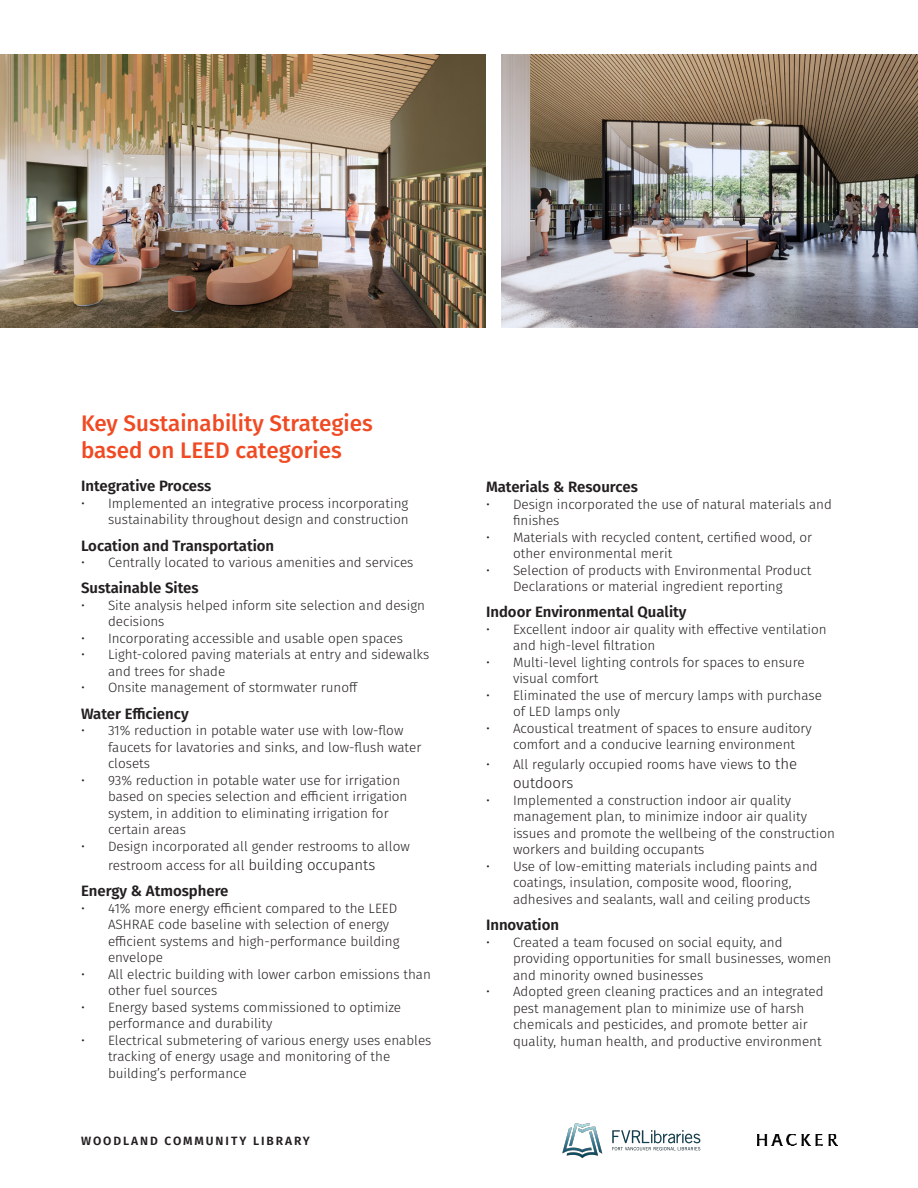
<style>
.page{position:relative;width:918px;height:1188px;background:#fff}
.page>*{position:absolute;margin:0;border:0;box-sizing:border-box;transform-origin:0 0}
.Hacker_Title_2{font:500 22.5px/27px "Fira Sans";color:#f04a23}
.Hacker_Body{font:600 15px "Fira Sans";color:#231f20}
.t1{font:300 15px "Fira Sans";color:#231f20}
.t2{font:300 13.5px/16.5px "Fira Sans";color:#231f20}
.t3{font:600 12px "Fira Sans";letter-spacing:.16em;color:#231f20}
.s1{font-size:15px}
</style>
<div class="page">
<img style="left:0;top:54px;width:486px;height:273px">
<img style="left:501px;top:54px;width:417px;height:273px">
<img style="left:757px;top:1134px;width:80px;height:12px">
<img style="left:562px;top:1123px;width:139px;height:36px">
<p class="Hacker_Title_2" style="left:81px;top:409px;width:293px">Key Sustainability Strategies based on LEED categories</p>
<p class="Hacker_Body" style="left:81px;top:474px;width:132px">Integrative Process</p>
<p class="t2" style="left:81px;top:495px;width:329px;text-align:right">• Implemented an integrative process incorporating sustainability throughout design and construction</p>
<p class="Hacker_Body" style="left:81px;top:533px;width:195px">Location and Transportation</p>
<p class="t2" style="left:81px;top:554px;width:334px">• Centrally located to various amenities and services</p>
<p class="Hacker_Body" style="left:81px;top:576px;width:119px">Sustainable Sites</p>
<p class="t2" style="left:108px;top:597px;width:319px;text-indent:-27px">• Site analysis helped inform site selection and design decisions</p>
<p class="t2" style="left:81px;top:630px;width:323px">• Incorporating accessible and usable open spaces</p>
<p class="t2" style="left:108px;top:646px;width:323px;text-indent:-27px">• Light-colored paving materials at entry and sidewalks and trees for shade</p>
<p class="t2" style="left:81px;top:679px;width:279px">• Onsite management of stormwater runoff</p>
<p class="Hacker_Body" style="left:81px;top:701px;width:109px">Water Efficiency</p>
<p class="t2" style="left:108px;top:722px;width:315px;text-indent:-27px">• 31% reduction in potable water use with low-flow faucets for lavatories and sinks, and low-flush water closets</p>
<p class="t2" style="left:108px;top:772px;width:301px;text-indent:-27px">• 93% reduction in potable water use for irrigation based on species selection and efficient irrigation system, in addition to eliminating irrigation for certain areas</p>
<p class="t2" style="left:81px;top:836px;width:330px;line-height:19.5px;text-align:center">• Design incorporated all gender restrooms to allow restroom access for all <span class="s1">building occupants</span></p>
<p class="Hacker_Body" style="left:81px;top:879px;width:149px">Energy &amp; Atmosphere</p>
<p class="t2" style="left:108px;top:900px;width:293px;text-indent:-27px">• 41% more energy efficient compared to the LEED ASHRAE code baseline with selection of energy efficient systems and high-performance building envelope</p>
<p class="t2" style="left:108px;top:966px;width:324px;text-indent:-27px">• All electric building with lower carbon emissions than other fuel sources</p>
<p class="t2" style="left:108px;top:999px;width:295px;text-indent:-27px">• Energy based systems commissioned to optimize performance and durability</p>
<p class="t2" style="left:108px;top:1032px;width:325px;text-indent:-27px">• Electrical submetering of various energy uses enables tracking of energy usage and monitoring of the building’s performance</p>
<p class="t3" style="left:81px;top:1131px;width:230px">WOODLAND COMMUNITY LIBRARY</p>
<p class="Hacker_Body" style="left:486px;top:475px;width:153px">Materials &amp; Resources</p>
<p class="t2" style="left:513px;top:495px;width:320px;text-indent:-27px">• Design incorporated the use of natural materials and finishes</p>
<p class="t2" style="left:513px;top:528px;width:301px;text-indent:-27px">• Materials with recycled content, certified wood, or other environmental merit</p>
<p class="t2" style="left:486px;top:561px;width:327px;text-align:center">• Selection of products with Environmental Product<br>Declarations or material ingredient reporting</p>
<p class="Hacker_Body" style="left:486px;top:600px;width:202px">Indoor Environmental Quality</p>
<p class="t2" style="left:513px;top:621px;width:315px;text-indent:-27px">• Excellent indoor air quality with effective ventilation and high-level filtration</p>
<p class="t2" style="left:513px;top:654px;width:293px;text-indent:-27px">• Multi-level lighting controls for spaces to ensure visual comfort</p>
<p class="t2" style="left:513px;top:687px;width:311px;text-indent:-27px">• Eliminated the use of mercury lamps with purchase of LED lamps only</p>
<p class="t2" style="left:513px;top:720px;width:300px;text-indent:-27px">• Acoustical treatment of spaces to ensure auditory comfort and a conducive learning environment</p>
<p class="t2" style="left:486px;top:756px;width:313px">• All regularly occupied rooms have views <span class="s1">to the</span></p>
<p class="t1" style="left:513px;top:772px;width:62px">outdoors</p>
<p class="t2" style="left:513px;top:792px;width:323px;text-indent:-27px">• Implemented a construction indoor air quality management plan, to minimize indoor air quality issues and promote the wellbeing of the construction workers and building occupants</p>
<p class="t2" style="left:513px;top:858px;width:306px;text-indent:-27px">• Use of low-emitting materials including paints and coatings, insulation, composite wood, flooring, adhesives and sealants, wall and ceiling products</p>
<p class="Hacker_Body" style="left:486px;top:913px;width:75px">Innovation</p>
<p class="t2" style="left:513px;top:933px;width:320px;text-indent:-27px">• Created a team focused on social equity, and providing opportunities for small businesses, women and minority owned businesses</p>
<p class="t2" style="left:513px;top:983px;width:312px;text-indent:-27px">• Adopted green cleaning practices and an integrated pest management plan to minimize use of harsh chemicals and pesticides, and promote better air quality, human health, and productive environment</p>
</div>
